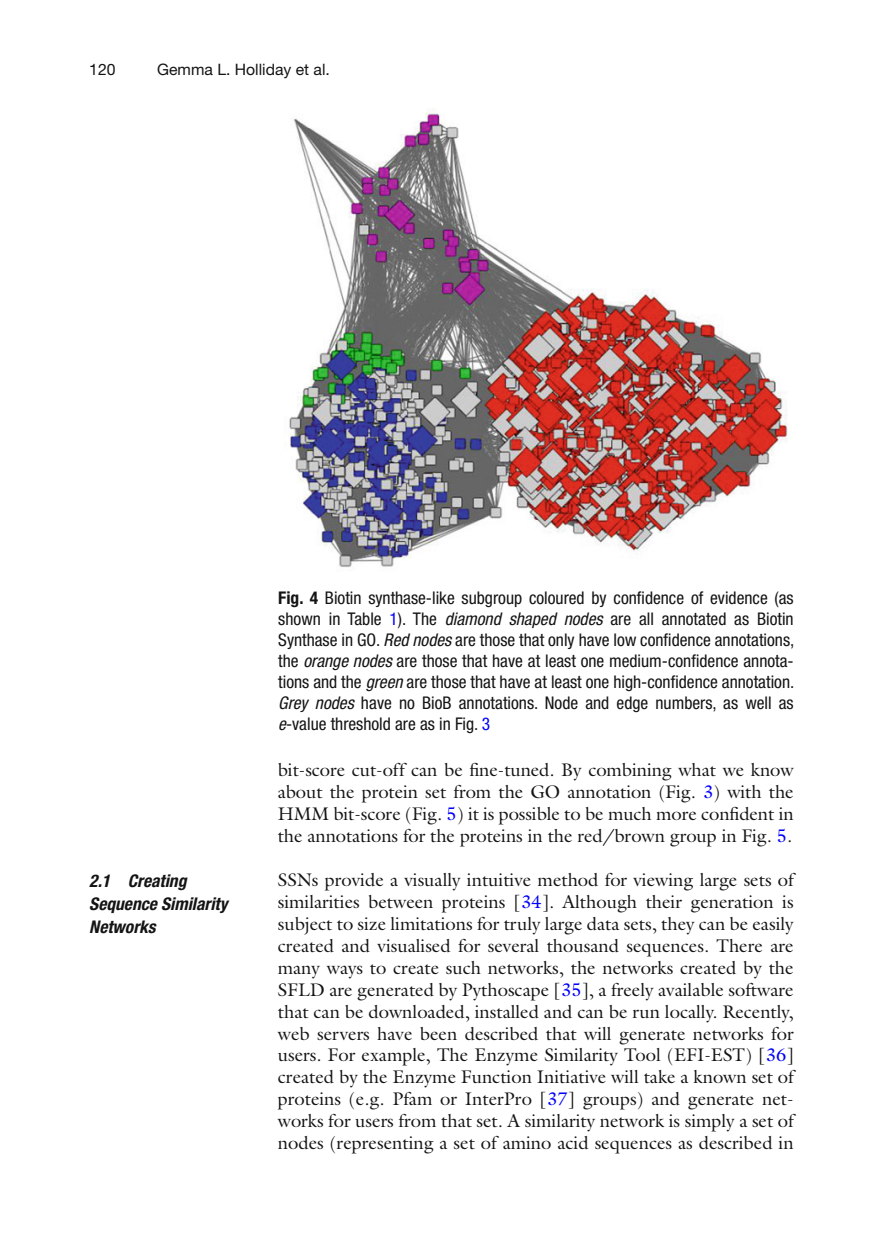
<style>
.page{position:relative;width:883px;height:1260px;background:#fff}
.page>*{position:absolute;margin:0;border:0;box-sizing:border-box;transform-origin:0 0}
.t1{font:18.38px/21.9px "Fmpyrd Galliard";color:#131413;text-align:justify}
.t2{font:condensed 17.5px/21px "Gqwfhd Helvetica Neue";color:#131413;text-align:justify}
.t3{font:italic 700 condensed 17.5px/22.8px "Xvdqsr Helvetica Neue";color:#131413}
.t4{font:15.75px "Ctfwnf Helvetica Neue";color:#131413}
.s1{font-family:"Mwdtpy Helvetica Neue";font-weight:700}
.s2{color:#0000fa}
.s3{font-family:"Wvxlfp Helvetica Neue";font-style:italic}
</style>
<div class="page">
<img style="left:289px;top:108px;width:499px;height:459px">
<p class="t4" style="left:89px;top:64px;width:28px">120</p>
<p class="t4" style="left:157px;top:64px;width:174px">Gemma L. Holliday et al.</p>
<p class="t2" style="left:278px;top:589px;width:518px"><span class="s1">Fig. 4</span> Biotin synthase-like subgroup coloured by confidence of evidence (as shown in Table <span class="s2">1</span> ). The <span class="s3">diamond shaped nodes</span> are all annotated as Biotin Synthase in GO. <span class="s3">Red nodes</span> are those that only have low confidence annotations, the <span class="s3">orange nodes</span> are those that have at least one medium-confidence annota&shy;tions and the <span class="s3">green</span> are those that have at least one high-confidence annotation.<br><span class="s3">Grey nodes</span> have no BioB annotations. Node and edge numbers, as well as <span class="s3">e</span> -value threshold are as in Fig. <span class="s2">3</span></p>
<p class="t3" style="left:89px;top:871px;width:140px">2.1 Creating<br>Sequence Similarity<br>Networks</p>
<p class="t1" style="left:278px;top:761px;width:517px">bit-score cut-off can be fine-tuned. By combining what we know about the protein set from the GO annotation (Fig. <span class="s2">3</span>) with the HMM bit-score (Fig. <span class="s2">5</span>) it is possible to be much more confident in the annotations for the proteins in the red/brown group in Fig. <span class="s2">5</span>.</p>
<p class="t1" style="left:278px;top:871px;width:517px">SSNs provide a visually intuitive method for viewing large sets of similarities between proteins [ <span class="s2">34</span>]. Although their generation is subject to size limitations for truly large data sets, they can be easily created and visualised for several thousand sequences. There are many ways to create such networks, the networks created by the SFLD are generated by Pythoscape [ <span class="s2">35</span>], a freely available software that can be downloaded, installed and can be run locally. Recently, web servers have been described that will generate networks for users. For example, The Enzyme Similarity Tool (EFI-EST) [ <span class="s2">36</span>] created by the Enzyme Function Initiative will take a known set of proteins (e.g. Pfam or InterPro [ <span class="s2">37</span>] groups) and generate net&shy;works for users from that set. A similarity network is simply a set of nodes (representing a set of amino acid sequences as described in</p>
</div>
